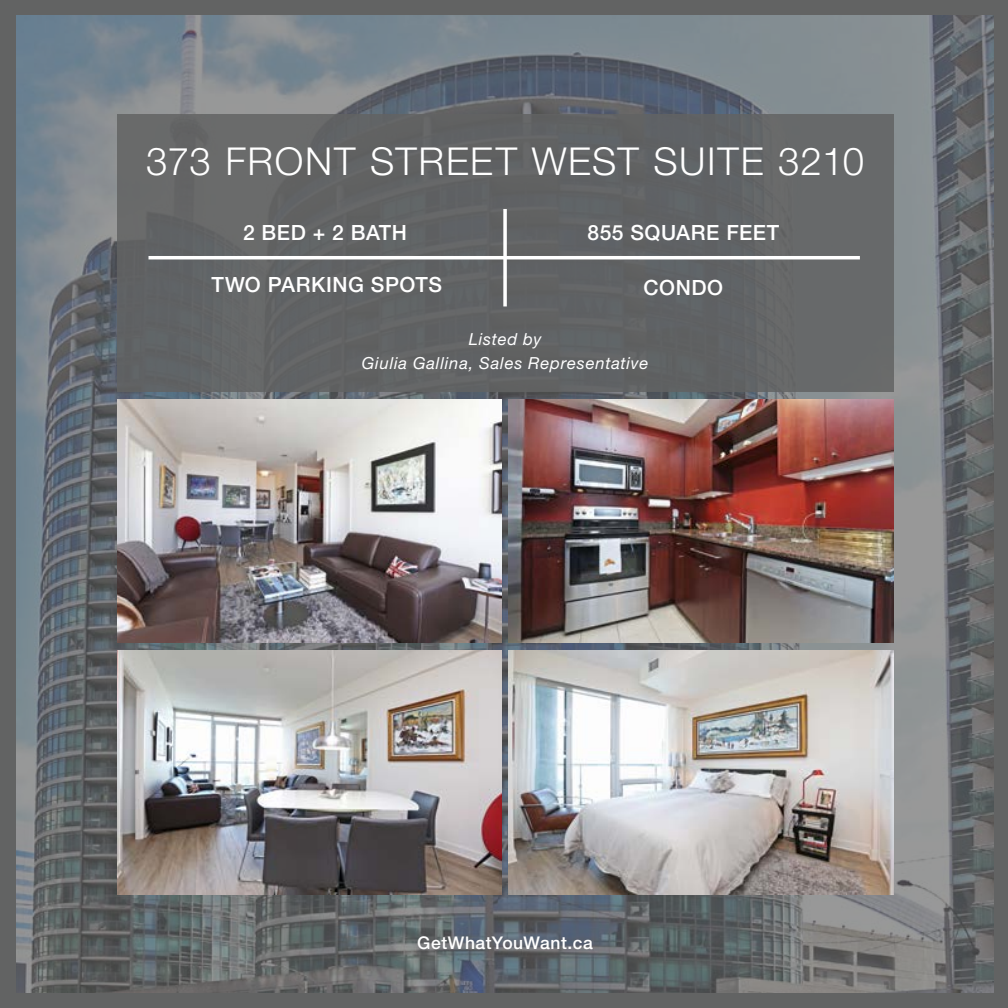
<style>
.page{position:relative;width:1008px;height:1008px;background:#fff}
.page>*{position:absolute;margin:0;border:0;box-sizing:border-box;transform-origin:0 0}
.t1{font:300 38.5px "Helvetica Neue LT Std";letter-spacing:.04em;color:#fff}
.t2{font:500 21px "Helvetica Neue LT Std";letter-spacing:.025em;color:#fff}
.t3{font:500 17.5px "Helvetica Neue LT Std";letter-spacing:.03em;color:#fff}
.t4{font:italic 16.62px/23.8px "Helvetica Neue LT Std";letter-spacing:.045em;color:#fff;text-align:center}
</style>
<div class="page">
<div style="left:1px;top:0;width:1007px;height:1008px;background:#626363"></div>
<img style="left:17px;top:16px;width:976px;height:976px">
<div style="left:117px;top:114px;width:776px;height:278px;background:#626363"></div>
<hr style="left:149px;top:256px;width:711px;height:3px;background:#fff">
<svg style="left:503px;top:209px;width:4px;height:97px"></svg>
<img style="left:117px;top:399px;width:384px;height:244px">
<img style="left:117px;top:650px;width:384px;height:244px">
<img style="left:509px;top:399px;width:384px;height:244px">
<img style="left:509px;top:650px;width:384px;height:244px">
<h1 class="t1" style="left:146px;top:138px;width:720px">373 FRONT STREET WEST SUITE 3210</h1>
<p class="t2" style="left:243px;top:220px;width:165px">2 BED + 2 BATH</p>
<p class="t2" style="left:587px;top:220px;width:193px">855 SQUARE FEET</p>
<p class="t2" style="left:211px;top:272px;width:232px">TWO PARKING SPOTS</p>
<p class="t2" style="left:644px;top:275px;width:81px">CONDO</p>
<p class="t4" style="left:362px;top:327px;width:288px">Listed by<br>Giulia Gallina, Sales Representative</p>
<p class="t3" style="left:417px;top:933px;width:177px">GetWhatYouWant.ca</p>
</div>
